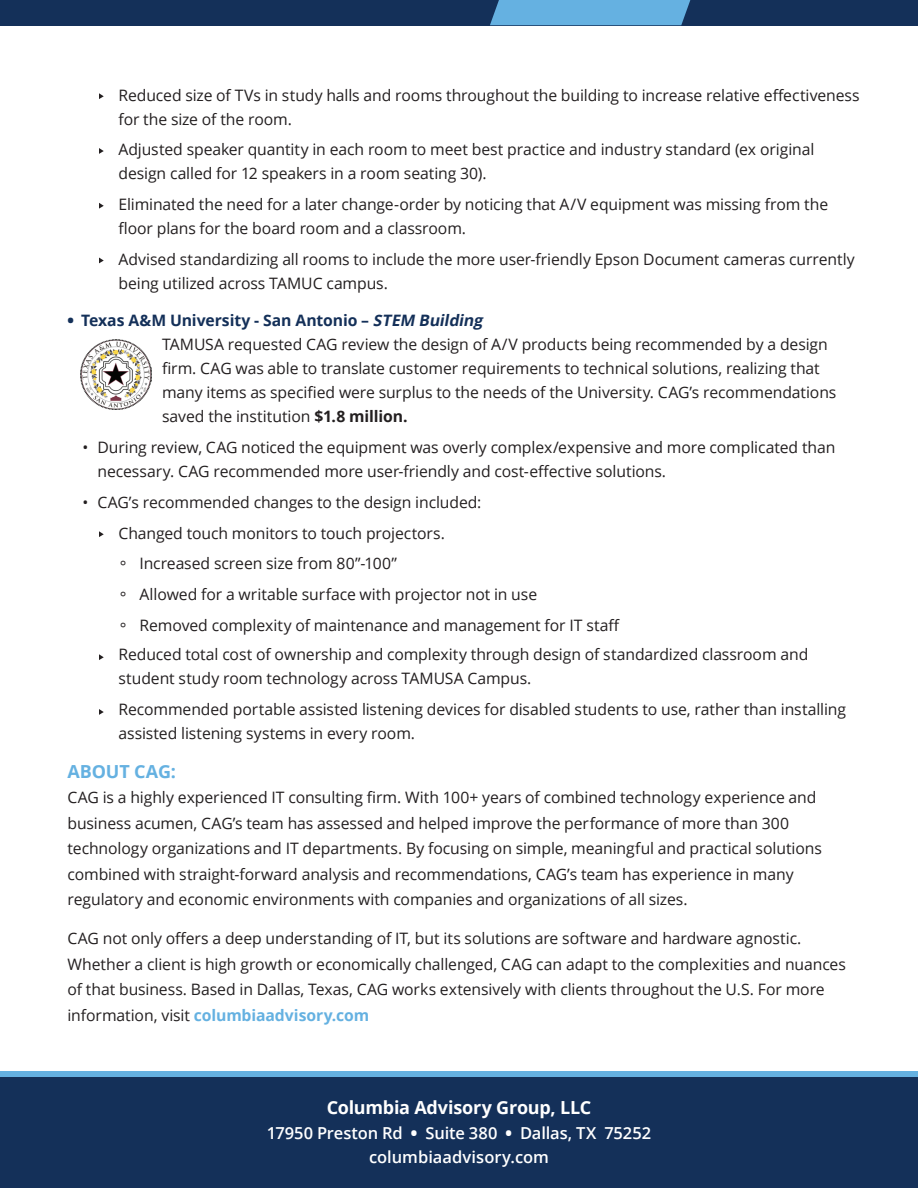
<style>
.page{position:relative;width:918px;height:1188px;background:#fff}
.page>*{position:absolute;margin:0;border:0;box-sizing:border-box;transform-origin:0 0}
.t1{font:700 18px "Open Sans";letter-spacing:-.015em;color:#fff}
.t2{font:700 18px "Open Sans";letter-spacing:-.01em;color:#65b1e1}
.t3{font:600 16.5px/24.3px "Open Sans";letter-spacing:-.005em;color:#fff;text-align:center}
.t4{font:15.75px/24px "Open Sans";letter-spacing:-.005em;color:#231f20}
.s1{font-weight:800;color:#143059}
.s2{font-weight:700;color:#143059}
.s3{font-weight:700;font-style:italic;color:#143059}
.s4{font-weight:700}
.s5{font-weight:700;color:#65b1e1}
.s6{font-weight:800}
</style>
<div class="page">
<img style="left:81px;top:339px;width:70px;height:71px">
<svg style="left:99px;top:93px;width:5px;height:6px"></svg>
<svg style="left:99px;top:148px;width:5px;height:6px"></svg>
<svg style="left:99px;top:203px;width:5px;height:6px"></svg>
<svg style="left:99px;top:258px;width:5px;height:5px"></svg>
<svg style="left:99px;top:531px;width:5px;height:6px"></svg>
<svg style="left:99px;top:654px;width:5px;height:6px"></svg>
<svg style="left:99px;top:709px;width:5px;height:6px"></svg>
<div style="left:0;top:1074px;width:918px;height:114px;background:#143059"></div>
<div style="left:0;top:1071px;width:918px;height:6px;background:#65b1e1"></div>
<div style="left:0;top:0;width:918px;height:25px;background:#143059"></div>
<div style="left:490px;top:0;width:200px;height:25px;background:#65b1e1"></div>
<p class="t4" style="left:118px;top:82px;width:743px">Reduced size of TVs in study halls and rooms throughout the building to increase relative effectiveness for the size of the room.</p>
<p class="t4" style="left:118px;top:137px;width:697px">Adjusted speaker quantity in each room to meet best practice and industry standard (ex original design called for 12 speakers in a room seating 30).</p>
<p class="t4" style="left:118px;top:192px;width:711px">Eliminated the need for a later change-order by noticing that A/V equipment was missing from the floor plans for the board room and a classroom.</p>
<p class="t4" style="left:118px;top:247px;width:738px">Advised standardizing all rooms to include the more user-friendly Epson Document cameras currently being utilized across TAMUC campus.</p>
<p class="t4" style="left:162px;top:308px;width:676px;text-indent:-94px"><span class="s1">•</span> <span class="s2">Texas A&amp;M University - San Antonio –</span> <span class="s3">STEM Building<br></span>TAMUSA requested CAG review the design of A/V products being recommended by a design firm. CAG was able to translate customer requirements to technical solutions, realizing that many items as specified were surplus to the needs of the University. CAG’s recommendations saved the institution <span class="s4">$1.8 million.</span></p>
<p class="t4" style="left:97px;top:435px;width:739px;text-indent:-15px">• During review, CAG noticed the equipment was overly complex/expensive and more complicated than necessary. CAG recommended more user-friendly and cost-effective solutions.</p>
<p class="t4" style="left:118px;top:486px;width:503px;line-height:30.8px;text-indent:-36px">• CAG’s recommended changes to the design included:<br>Changed touch monitors to touch projectors.<br>° Increased screen size from 80”-100”<br>° Allowed for a writable surface with projector not in use<br>° Removed complexity of maintenance and management for IT staff</p>
<p class="t4" style="left:118px;top:642px;width:691px">Reduced total cost of ownership and complexity through design of standardized classroom and student study room technology across TAMUSA Campus.</p>
<p class="t4" style="left:118px;top:697px;width:729px">Recommended portable assisted listening devices for disabled students to use, rather than installing assisted listening systems in every room.</p>
<p class="t2" style="left:68px;top:759px;width:110px">ABOUT CAG:</p>
<p class="t4" style="left:68px;top:784px;width:756px;line-height:25.5px">CAG is a highly experienced IT consulting firm. With 100+ years of combined technology experience and business acumen, CAG’s team has assessed and helped improve the performance of more than 300 technology organizations and IT departments. By focusing on simple, meaningful and practical solutions combined with straight-forward analysis and recommendations, CAG’s team has experience in many regulatory and economic environments with companies and organizations of all sizes.</p>
<p class="t4" style="left:68px;top:925px;width:780px;line-height:25.5px">CAG not only offers a deep understanding of IT, but its solutions are software and hardware agnostic.<br>Whether a client is high growth or economically challenged, CAG can adapt to the complexities and nuances of that business. Based in Dallas, Texas, CAG works extensively with clients throughout the U.S. For more information, visit <span class="s5">columbiaadvisory.com</span></p>
<p class="t1" style="left:327px;top:1095px;width:266px">Columbia Advisory Group, LLC</p>
<p class="t3" style="left:267px;top:1120px;width:386px">17950 Preston Rd <span class="s6">•</span> Suite 380 <span class="s6">•</span> Dallas, TX 75252 columbiaadvisory.com</p>
</div>
